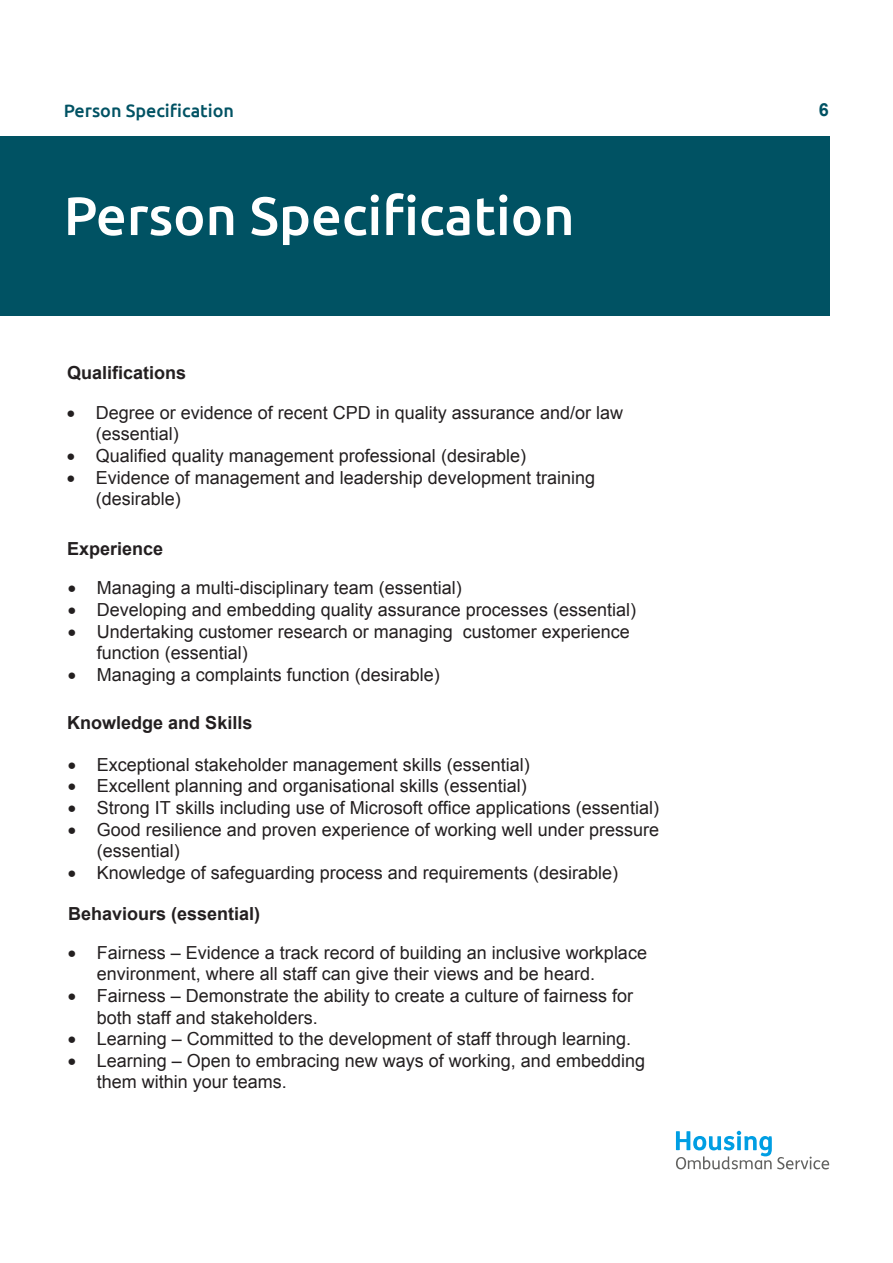
<style>
.page{position:relative;width:893px;height:1263px;background:#fff}
.page>*{position:absolute;margin:0;border:0;box-sizing:border-box;transform-origin:0 0}
.t1{font:500 54px "Ubuntu";color:#fff}
.t2{font:18px/21.6px "Arial";color:#231f20}
.t3{font:700 18px "Arial";color:#231f20}
.Body1{font:700 18px "Arial";color:#231f20}
.Top_Left{font:500 18px "Ubuntu";color:#005263}
.Top_Right{font:700 18px "Arial";color:#005263}
</style>
<div class="page">
<svg style="left:676px;top:1131px;width:153px;height:38px"></svg>
<div style="left:0;top:136px;width:829px;height:180px;background:#005263"></div>
<p class="Top_Left" style="left:64px;top:99px;width:172px">Person Specification</p>
<p class="Top_Right" style="left:819px;top:98px;width:12px">6</p>
<h1 class="t1" style="left:64px;top:182px;width:512px">Person Specification</h1>
<p class="Body1" style="left:67px;top:360px;width:121px">Qualifications</p>
<p class="t2" style="left:96px;top:402px;width:529px;text-indent:-29px">• Degree or evidence of recent CPD in quality assurance and/or law (essential)</p>
<p class="t2" style="left:67px;top:445px;width:461px">• Qualified quality management professional (desirable)</p>
<p class="t2" style="left:96px;top:467px;width:501px;text-indent:-29px">• Evidence of management and leadership development training (desirable)</p>
<p class="Body1" style="left:67px;top:537px;width:98px">Experience</p>
<p class="t2" style="left:68px;top:577px;width:396px">• Managing a multi-disciplinary team (essential)</p>
<p class="t2" style="left:68px;top:599px;width:570px">• Developing and embedding quality assurance processes (essential)</p>
<p class="t2" style="left:97px;top:621px;width:535px;text-indent:-29px">• Undertaking customer research or managing customer experience function (essential)</p>
<p class="t2" style="left:68px;top:664px;width:374px">• Managing a complaints function (desirable)</p>
<p class="t3" style="left:67px;top:710px;width:187px">Knowledge and Skills</p>
<p class="t2" style="left:68px;top:754px;width:464px">• Exceptional stakeholder management skills (essential)</p>
<p class="t2" style="left:68px;top:775px;width:461px">• Excellent planning and organisational skills (essential)</p>
<p class="t2" style="left:68px;top:797px;width:593px">• Strong IT skills including use of Microsoft office applications (essential)</p>
<p class="t2" style="left:97px;top:819px;width:564px;text-indent:-29px">• Good resilience and proven experience of working well under pressure (essential)</p>
<p class="t2" style="left:68px;top:862px;width:552px">• Knowledge of safeguarding process and requirements (desirable)</p>
<p class="t3" style="left:68px;top:901px;width:194px">Behaviours (essential)</p>
<p class="t2" style="left:97px;top:942px;width:552px;text-indent:-29px">• Fairness – Evidence a track record of building an inclusive workplace environment, where all staff can give their views and be heard.</p>
<p class="t2" style="left:97px;top:985px;width:538px;text-indent:-29px">• Fairness – Demonstrate the ability to create a culture of fairness for both staff and stakeholders.</p>
<p class="t2" style="left:68px;top:1028px;width:565px">• Learning – Committed to the development of staff through learning.</p>
<p class="t2" style="left:97px;top:1050px;width:550px;text-indent:-29px">• Learning – Open to embracing new ways of working, and embedding them within your teams.</p>
</div>
